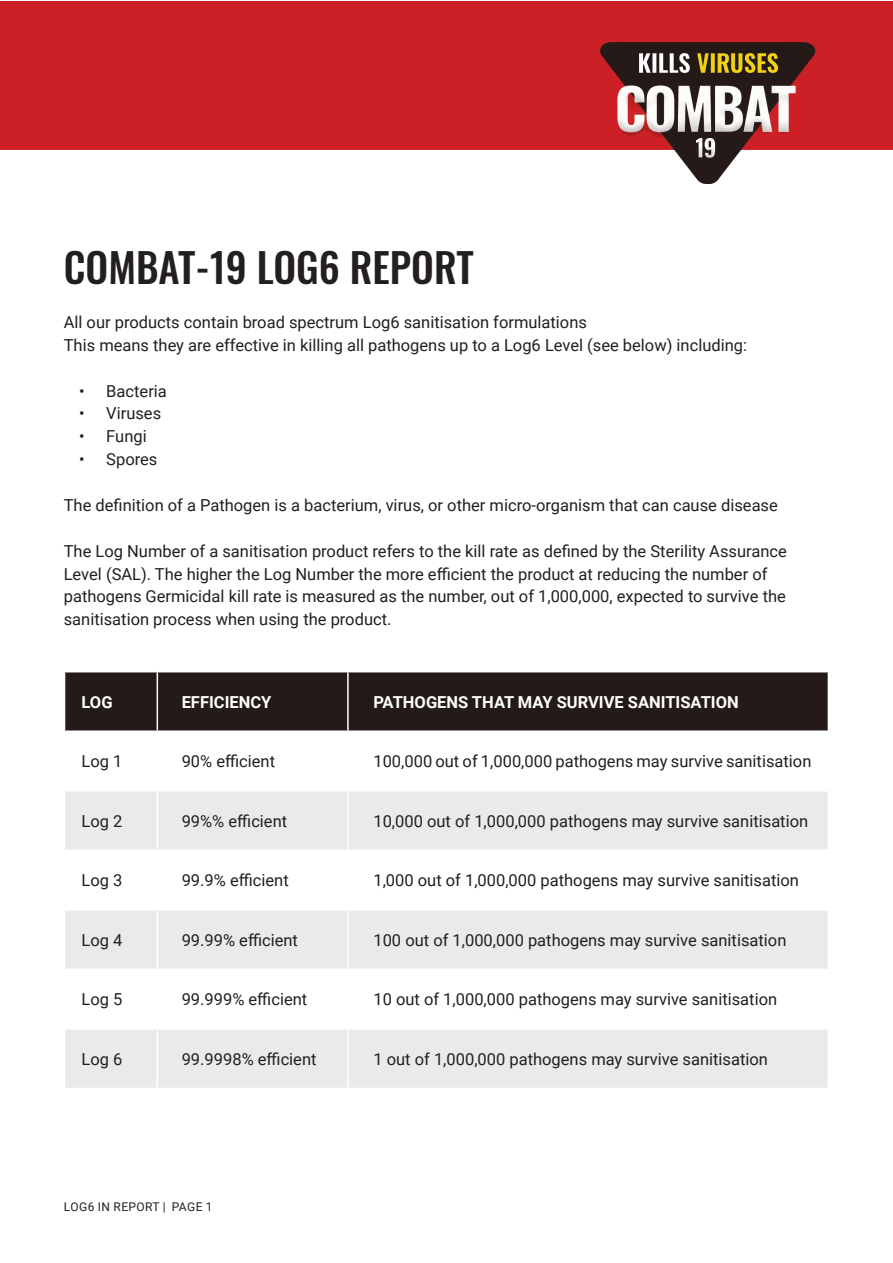
<style>
.page{position:relative;width:893px;height:1263px;background:#fff}
.page>*{position:absolute;margin:0;border:0;box-sizing:border-box;transform-origin:0 0}
.Body_Text{font:500 40.5px "Oswald";color:#231f20}
.Body_Text-2{font:16.5px/22.5px "Roboto";color:#231f20}
.Table_Paragraph{font:16.5px "Roboto";color:#231f20}
.Table_Paragraph-2{font:700 16.5px "Roboto";color:#fff}
.t1{font:12px "Roboto";letter-spacing:.035em;color:#231f20}
</style>
<div class="page">
<div style="left:65px;top:672px;width:763px;height:58px;background:#241a17"></div>
<svg style="left:65px;top:791px;width:763px;height:297px;fill:#e9eaeb"></svg>
<hr style="left:157px;top:672px;width:1px;height:58px;background:#fff">
<hr style="left:157px;top:791px;width:1px;height:58px;background:#fff">
<hr style="left:157px;top:851px;width:1px;height:58px;background:#fff">
<hr style="left:157px;top:910px;width:1px;height:59px;background:#fff">
<hr style="left:157px;top:970px;width:1px;height:58px;background:#fff">
<hr style="left:157px;top:1030px;width:1px;height:58px;background:#fff">
<hr style="left:348px;top:849px;width:481px;height:2px;background:#fff">
<hr style="left:348px;top:909px;width:481px;height:1px;background:#fff">
<hr style="left:348px;top:969px;width:481px;height:1px;background:#fff">
<hr style="left:348px;top:1028px;width:481px;height:2px;background:#fff">
<hr style="left:347px;top:672px;width:2px;height:58px;background:#fff">
<hr style="left:347px;top:791px;width:2px;height:58px;background:#fff">
<hr style="left:64px;top:849px;width:93px;height:2px;background:#fff">
<hr style="left:157px;top:849px;width:191px;height:2px;background:#fff">
<hr style="left:347px;top:851px;width:2px;height:58px;background:#fff">
<hr style="left:64px;top:909px;width:93px;height:1px;background:#fff">
<hr style="left:157px;top:909px;width:191px;height:1px;background:#fff">
<hr style="left:347px;top:910px;width:2px;height:59px;background:#fff">
<hr style="left:64px;top:969px;width:93px;height:1px;background:#fff">
<hr style="left:157px;top:969px;width:191px;height:1px;background:#fff">
<hr style="left:347px;top:970px;width:2px;height:58px;background:#fff">
<hr style="left:64px;top:1028px;width:93px;height:2px;background:#fff">
<hr style="left:157px;top:1028px;width:191px;height:2px;background:#fff">
<hr style="left:347px;top:1030px;width:2px;height:58px;background:#fff">
<img style="left:0;top:1px;width:893px;height:183px">
<p class="Body_Text" style="left:64px;top:246px;width:412px">COMBAT-19 LOG6 REPORT</p>
<p class="Body_Text-2" style="left:64px;top:310px;width:525px">All our products contain broad spectrum Log6 sanitisation formulations</p>
<p class="Body_Text-2" style="left:64px;top:333px;width:685px">This means they are effective in killing all pathogens up to a Log6 Level (see below) including:</p>
<p class="Body_Text-2" style="left:79px;top:379px;width:89px">• Bacteria</p>
<p class="Body_Text-2" style="left:79px;top:402px;width:83px">• Viruses</p>
<p class="Body_Text-2" style="left:79px;top:425px;width:69px">• Fungi</p>
<p class="Body_Text-2" style="left:79px;top:447px;width:80px">• Spores</p>
<p class="Body_Text-2" style="left:64px;top:493px;width:716px">The definition of a Pathogen is a bacterium, virus, or other micro-organism that can cause disease</p>
<p class="Body_Text-2" style="left:64px;top:539px;width:725px">The Log Number of a sanitisation product refers to the kill rate as defined by the Sterility Assurance</p>
<p class="Body_Text-2" style="left:64px;top:562px;width:724px">Level (SAL). The higher the Log Number the more efficient the product at reducing the number of pathogens Germicidal kill rate is measured as the number, out of 1,000,000, expected to survive the sanitisation process when using the product.</p>
<p class="Table_Paragraph-2" style="left:82px;top:690px;width:33px">LOG</p>
<p class="Table_Paragraph-2" style="left:182px;top:690px;width:91px">EFFICIENCY</p>
<p class="Table_Paragraph-2" style="left:373px;top:690px;width:367px">PATHOGENS THAT MAY SURVIVE SANITISATION</p>
<p class="Table_Paragraph" style="left:82px;top:750px;width:42px">Log 1</p>
<p class="Table_Paragraph" style="left:182px;top:750px;width:95px">90% efficient</p>
<p class="Table_Paragraph" style="left:373px;top:750px;width:439px">100,000 out of 1,000,000 pathogens may survive sanitisation</p>
<p class="Table_Paragraph" style="left:82px;top:809px;width:42px">Log 2</p>
<p class="Table_Paragraph" style="left:182px;top:809px;width:107px">99%% efficient</p>
<p class="Table_Paragraph" style="left:373px;top:809px;width:436px">10,000 out of 1,000,000 pathogens may survive sanitisation</p>
<p class="Table_Paragraph" style="left:82px;top:869px;width:42px">Log 3</p>
<p class="Table_Paragraph" style="left:182px;top:869px;width:109px">99.9% efficient</p>
<p class="Table_Paragraph" style="left:373px;top:869px;width:427px">1,000 out of 1,000,000 pathogens may survive sanitisation</p>
<p class="Table_Paragraph" style="left:82px;top:928px;width:42px">Log 4</p>
<p class="Table_Paragraph" style="left:182px;top:928px;width:118px">99.99% efficient</p>
<p class="Table_Paragraph" style="left:373px;top:928px;width:414px">100 out of 1,000,000 pathogens may survive sanitisation</p>
<p class="Table_Paragraph" style="left:82px;top:988px;width:42px">Log 5</p>
<p class="Table_Paragraph" style="left:182px;top:988px;width:127px">99.999% efficient</p>
<p class="Table_Paragraph" style="left:373px;top:988px;width:405px">10 out of 1,000,000 pathogens may survive sanitisation</p>
<p class="Table_Paragraph" style="left:82px;top:1047px;width:42px">Log 6</p>
<p class="Table_Paragraph" style="left:182px;top:1047px;width:136px">99.9998% efficient</p>
<p class="Table_Paragraph" style="left:373px;top:1047px;width:396px">1 out of 1,000,000 pathogens may survive sanitisation</p>
<p class="t1" style="left:64px;top:1199px;width:150px">LOG6 IN REPORT | PAGE 1</p>
</div>
